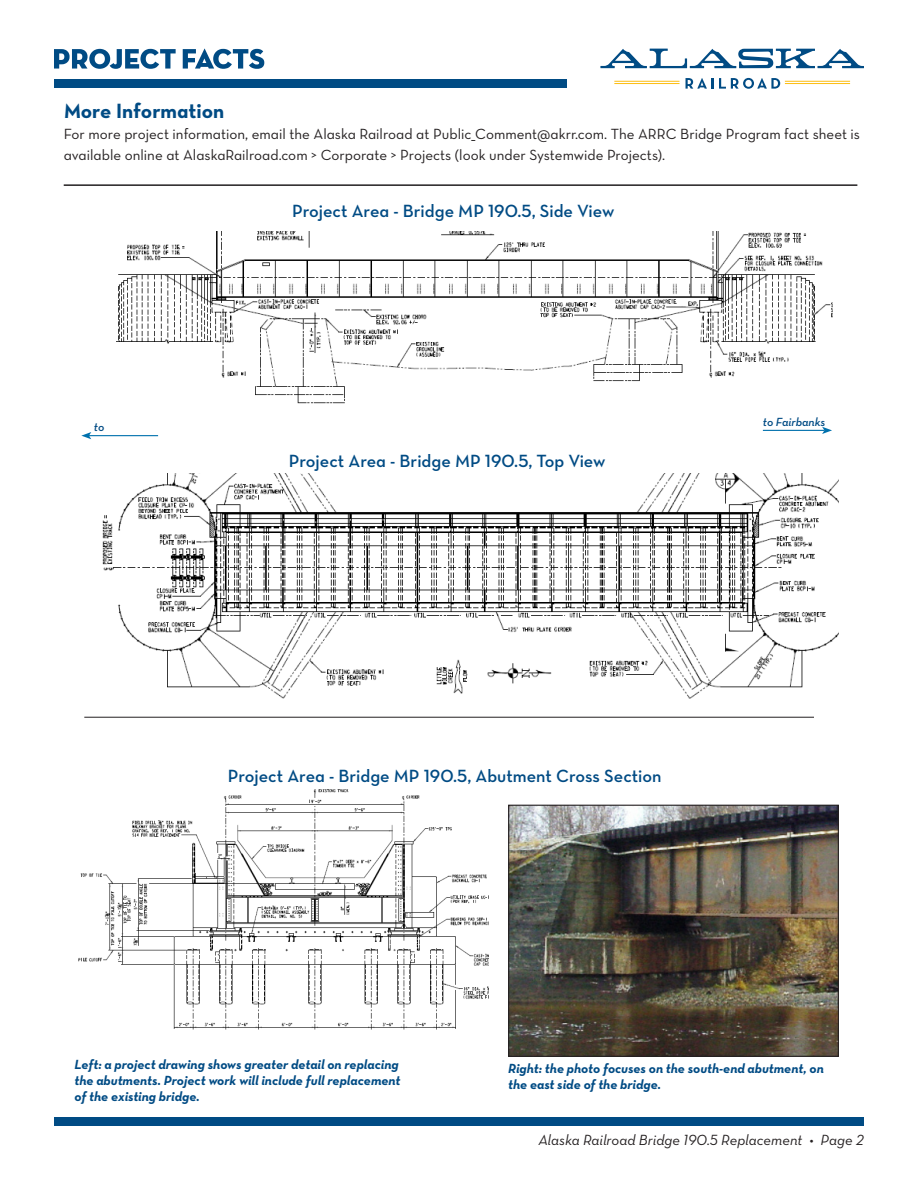
<style>
.page{position:relative;width:918px;height:1188px;background:#fff}
.page>*{position:absolute;margin:0;border:0;box-sizing:border-box;transform-origin:0 0}
.Subhead_1{font:21px "Neutra Text Bold Alt";color:#004b84}
.Subhead_1-2{font:18px "Neutra Text Demi Alt";color:#004b84}
.Subhead_1-3{font:15px/21px "Neutra Text Book Alt";color:#231f20}
.t1{font:15px "Neutra Text Book Italic Alt";color:#231f20}
.t2{font:13.5px/16.2px "Neutra Text Bold Italic Alt";color:#004b84}
.t3{font:12px "Neutra Text Demi Italic Alt";color:#004b84}
</style>
<div class="page">
<div style="left:54px;top:1118px;width:810px;height:8px;background:#004b84"></div>
<div style="left:54px;top:80px;width:513px;height:8px;background:#004b84"></div>
<svg style="left:686px;top:78px;width:94px;height:11px"></svg>
<svg style="left:600px;top:49px;width:264px;height:19px"></svg>
<hr style="left:614px;top:81px;width:66px;height:1px;background:#fdbe12">
<hr style="left:614px;top:83px;width:66px;height:1px;background:#fdbe12">
<hr style="left:785px;top:81px;width:65px;height:1px;background:#fdbe12">
<hr style="left:785px;top:83px;width:65px;height:1px;background:#fdbe12">
<svg style="left:54px;top:49px;width:122px;height:20px"></svg>
<svg style="left:183px;top:49px;width:81px;height:20px"></svg>
<img style="left:510px;top:807px;width:327px;height:248px">
<div style="left:508px;top:805px;width:331px;height:252px;border:1px solid #231f20"></div>
<img style="left:78px;top:789px;width:411px;height:241px">
<hr style="left:84px;top:717px;width:758px;height:1px;background:#231f20">
<img style="left:116px;top:232px;width:716px;height:172px">
<hr style="left:763px;top:430px;width:61px;height:1px;background:#0071ad">
<svg style="left:822px;top:427px;width:10px;height:7px"></svg>
<hr style="left:89px;top:435px;width:69px;height:1px;background:#0071ad">
<svg style="left:81px;top:432px;width:10px;height:7px"></svg>
<img style="left:102px;top:474px;width:737px;height:225px">
<div style="left:814px;top:674px;width:43px;height:45px;background:#fff"></div>
<hr style="left:64px;top:184px;width:793px;height:2px;background:#231f20">
<p class="Subhead_1" style="left:64px;top:98px;width:162px">More Information</p>
<p class="Subhead_1-3" style="left:64px;top:124px;width:798px">For more project information, email the Alaska Railroad at Public_Comment@akrr.com. The ARRC Bridge Program fact sheet is available online at AlaskaRailroad.com &gt; Corporate &gt; Projects (look under Systemwide Projects).</p>
<p class="t3" style="left:94px;top:420px;width:12px">to</p>
<p class="Subhead_1-2" style="left:292px;top:200px;width:324px">Project Area - Bridge MP 190.5, Side View</p>
<p class="Subhead_1-2" style="left:289px;top:450px;width:318px">Project Area - Bridge MP 190.5, Top View</p>
<p class="t3" style="left:763px;top:414px;width:64px">to Fairbanks</p>
<p class="Subhead_1-2" style="left:228px;top:765px;width:435px">Project Area - Bridge MP 190.5, Abutment Cross Section</p>
<p class="t2" style="left:75px;top:1056px;width:328px">Left: a project drawing shows greater detail on replacing the abutments. Project work will include full replacement of the existing bridge.</p>
<p class="t2" style="left:508px;top:1060px;width:317px">Right: the photo focuses on the south-end abutment, on the east side of the bridge.</p>
<p class="t1" style="left:538px;top:1130px;width:327px">Alaska Railroad Bridge 190.5 Replacement • Page 2</p>
</div>
